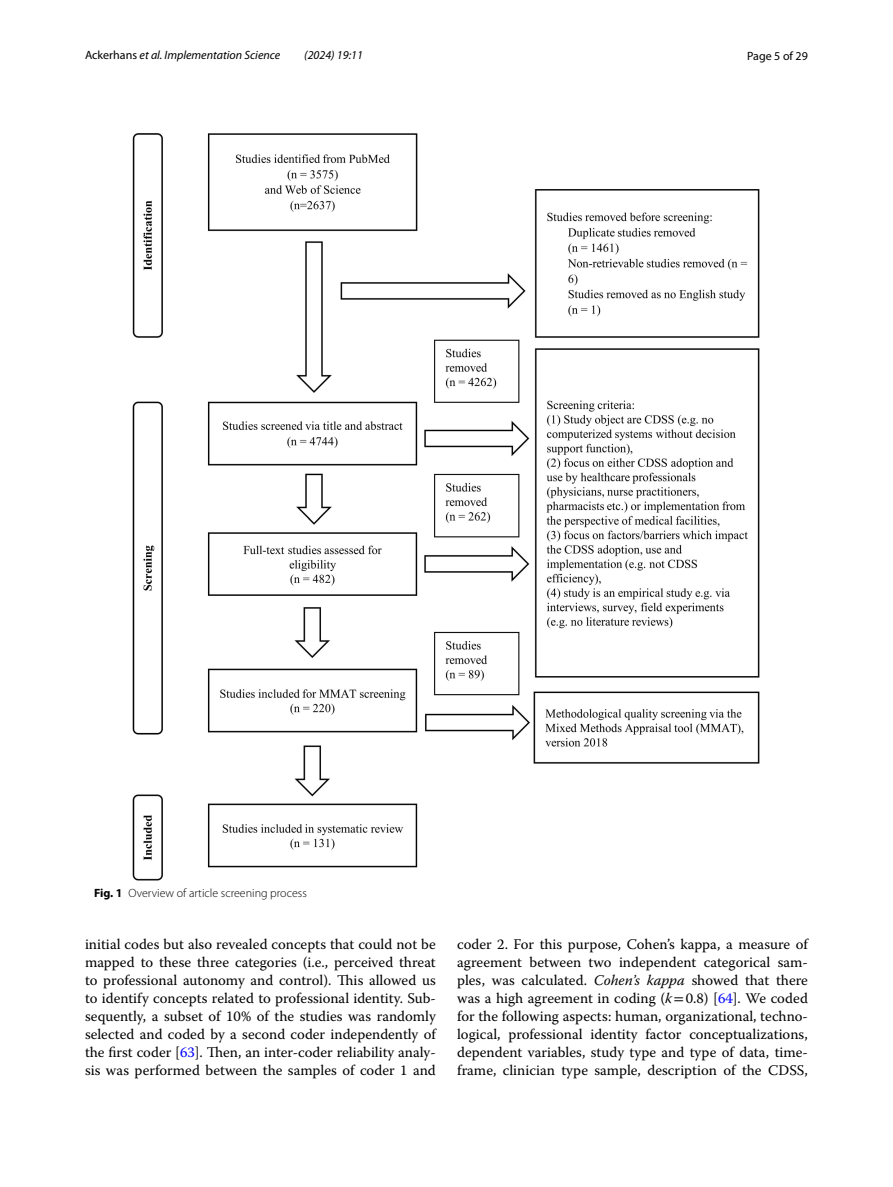
<style>
.page{position:relative;width:893px;height:1187px;background:#fff}
.page>*{position:absolute;margin:0;border:0;box-sizing:border-box;transform-origin:0 0}
.t1{font:14.7px/18px "Warnock Pro";color:#000;text-align:justify}
.t2{font:italic 12px "Myriad Pro";color:#000}
.t3{font:300 12px "Myriad Pro";color:#000}
.t4{font:12px "Myriad Pro";color:#000}
.s1{font-style:normal}
.s2{font-weight:700}
.s3{color:#00f}
.s4{font-style:italic}
.s5{font-family:"STIX"}
</style>
<div class="page">
<img style="left:132px;top:133px;width:628px;height:748px">
<p class="t2" style="left:85px;top:48px;width:197px"><span class="s1">Ackerhans</span> et al. Implementation Science</p>
<p class="t2" style="left:304px;top:48px;width:60px">(2024) 19:11</p>
<p class="t4" style="left:747px;top:48px;width:62px">Page 5 of 29</p>
<p class="t3" style="left:94px;top:886px;width:214px"><span class="s2">Fig. 1</span> Overview of article screening process</p>
<p class="t1" style="left:85px;top:935px;width:352px">initial codes but also revealed concepts that could not be mapped to these three categories (i.e., perceived threat to professional autonomy and control). This allowed us to identify concepts related to professional identity. Sub&shy;sequently, a subset of 10% of the studies was randomly selected and coded by a second coder independently of the first coder [<span class="s3">63</span>]. Then, an inter-coder reliability analy&shy;sis was performed between the samples of coder 1 and</p>
<p class="t1" style="left:457px;top:935px;width:352px">coder 2. For this purpose, Cohen’s kappa, a measure of agreement between two independent categorical sam&shy;ples, was calculated. <span class="s4">Cohen’s kappa</span> showed that there was a high agreement in coding (<span class="s4">k</span><span class="s5">=</span>0.8) [<span class="s3">64</span>]. We coded for the following aspects: human, organizational, techno&shy;logical, professional identity factor conceptualizations, dependent variables, study type and type of data, time&shy;frame, clinician type sample, description of the CDSS,</p>
</div>
